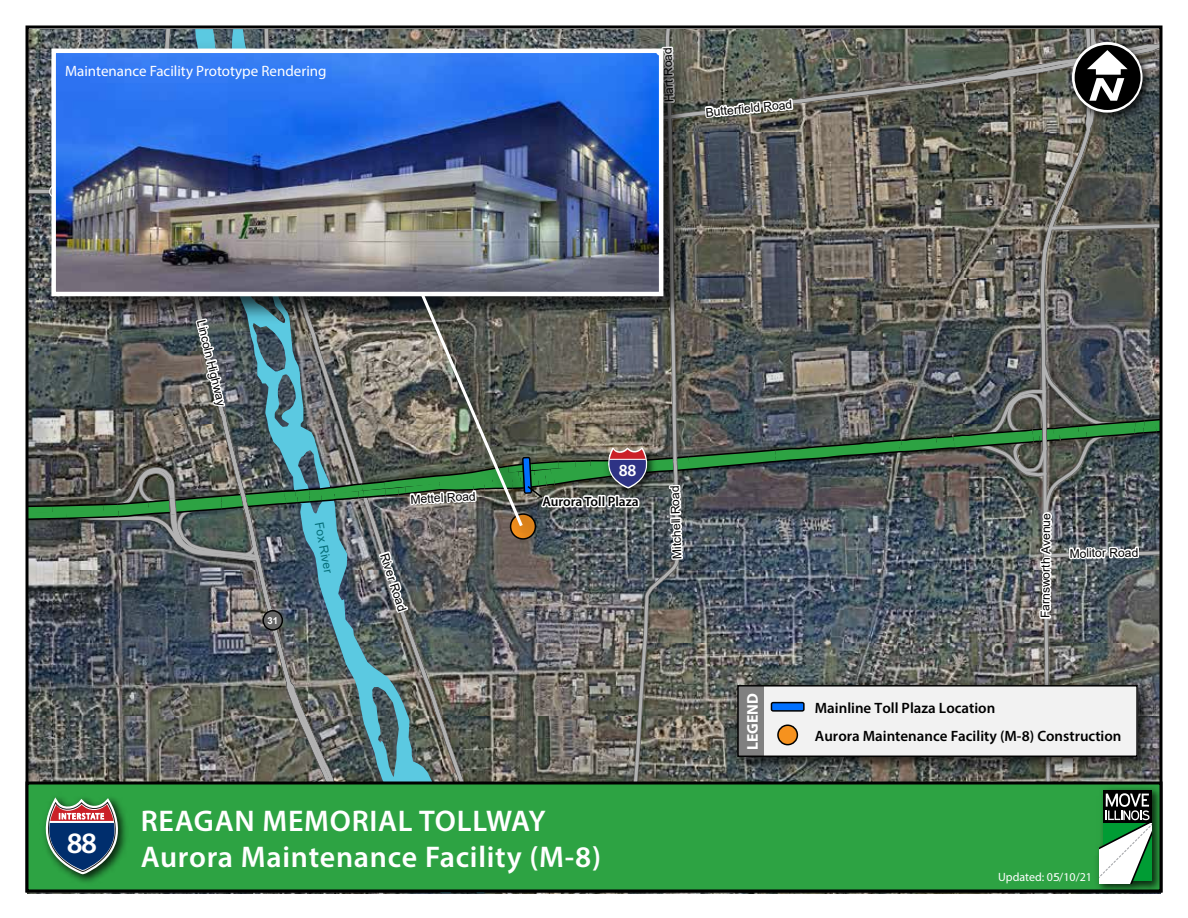
<style>
.page{position:relative;width:1188px;height:918px;background:#fff}
.page>*{position:absolute;margin:0;border:0;box-sizing:border-box;transform-origin:0 0}
.t1{font:600 30px/36px "Myriad Pro";letter-spacing:.025em;color:#fff}
.t2{font:600 29.7px "Myriad Pro";color:#fff}
.t3{font:600 16.95px "Myriad Pro";color:#fff}
.t4{font:700 15.6px "Myriad Pro";color:#fff}
.t5{font:600 15px/27.5px "Myriad Pro";color:#000}
.t6{font:15px "Myriad Pro";color:#fff}
.t7{font:600 13.5px "Myriad Pro";color:#000}
.t8{font:12.15px "Arial";letter-spacing:-.01em;color:#000}
.t9{font:12.15px "Arial";color:#056f7a}
.t10{font:12px "Myriad Pro";color:#fff}
.t11{font:700 9.6px "Arial";color:#fff}
</style>
<div class="page">
<img style="left:1161px;top:784px;width:2px;height:109px">
<img style="left:27px;top:29px;width:1134px;height:865px">
<p class="t6" style="left:65px;top:62px;width:263px">Maintenance Facility Prototype Rendering</p>
<p class="t8" style="left:661px;top:103px;width:57px;rotate:-92deg">Hart Road</p>
<p class="t8" style="left:705px;top:104px;width:88px;rotate:-5deg">Butterfield Road</p>
<p class="t8" style="left:209px;top:318px;width:90px;rotate:76deg">Lincoln Highway</p>
<p class="t11" style="left:267px;top:614px;width:12px">31</p>
<p class="t9" style="left:327px;top:521px;width:53px;rotate:79deg">Fox River</p>
<h3 class="t3" style="left:619px;top:460px;width:19px">88</h3>
<p class="t8" style="left:410px;top:491px;width:67px;rotate:-3deg">Mettel Road</p>
<p class="t7" style="left:542px;top:493px;width:98px">Aurora Toll Plaza</p>
<p class="t8" style="left:392px;top:551px;width:62px;rotate:72deg">River Road</p>
<p class="t8" style="left:669px;top:559px;width:75px;rotate:-92deg">Mitchell Road</p>
<h2 class="t2" style="left:67px;top:825px;width:32px">88</h2>
<h1 class="t1" style="left:141px;top:802px;width:462px">REAGAN MEMORIAL TOLLWAY<br>Aurora Maintenance Facility (M-8)</h1>
<p class="t8" style="left:1037px;top:618px;width:107px;rotate:-90deg">Farnsworth Avenue</p>
<p class="t8" style="left:1070px;top:545px;width:70px;rotate:-1deg">Molitor Road</p>
<p class="t4" style="left:742px;top:750px;width:58px;rotate:-90deg">LEGEND</p>
<p class="t5" style="left:815px;top:694px;width:308px">Mainline Toll Plaza Location<br>Aurora Maintenance Facility (M-8) Construction</p>
<p class="t10" style="left:998px;top:869px;width:95px">Updated: 05/10/21</p>
</div>
